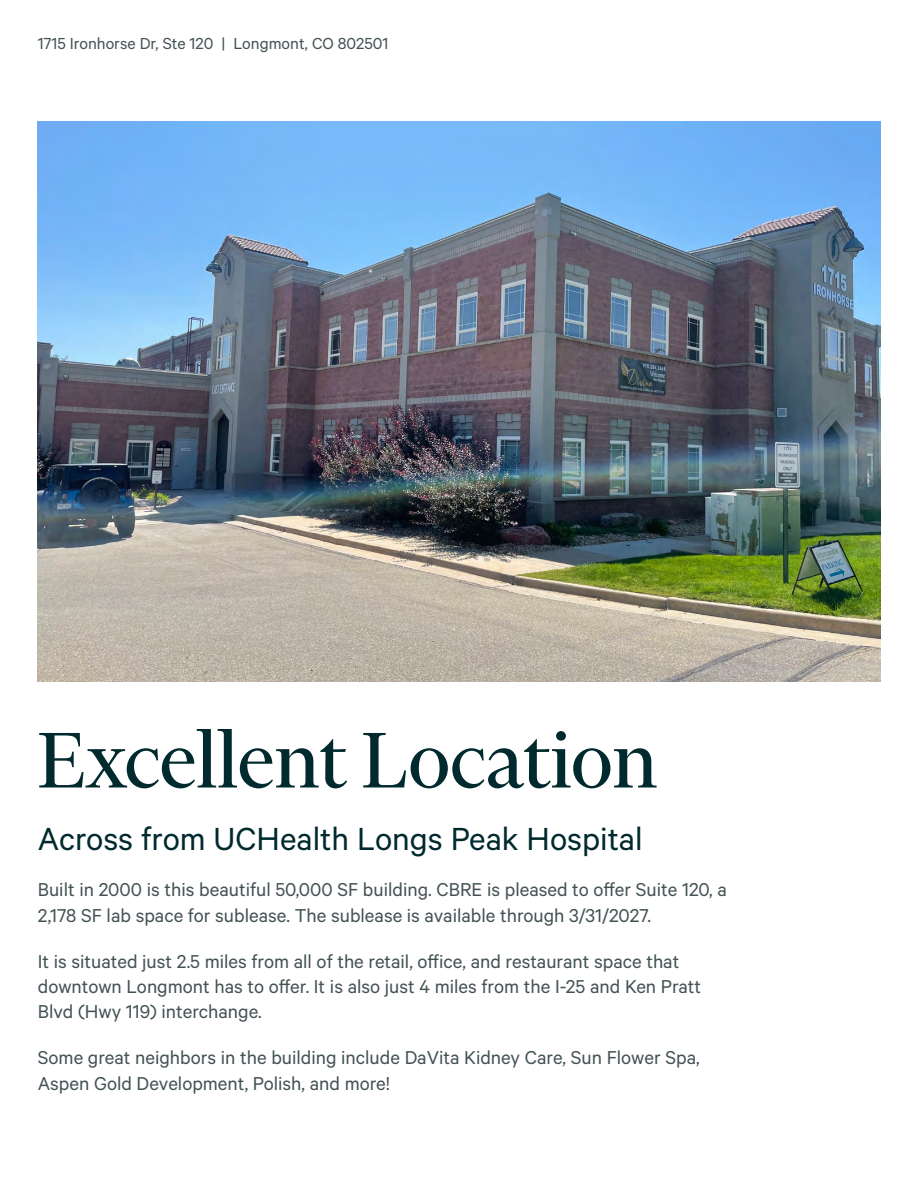
<style>
.page{position:relative;width:918px;height:1188px;background:#fff}
.page>*{position:absolute;margin:0;border:0;box-sizing:border-box;transform-origin:0 0}
.t1{font:90px "Financier Display";color:#002a2e}
.t2{font:36px "Calibre";color:#002a2e}
.t3{font:21px/25.5px "Calibre";color:#435254}
.t4{font:18px "Calibre";color:#435254}
</style>
<div class="page">
<img style="left:38px;top:122px;width:842px;height:560px">
<p class="t4" style="left:38px;top:33px;width:352px">1715 Ironhorse Dr, Ste 120 | Longmont, CO 802501</p>
<h1 class="t1" style="left:38px;top:713px;width:621px">Excellent Location</h1>
<h2 class="t2" style="left:38px;top:818px;width:606px">Across from UCHealth Longs Peak Hospital</h2>
<p class="t3" style="left:38px;top:876px;width:691px">Built in 2000 is this beautiful 50,000 SF building. CBRE is pleased to offer Suite 120, a<br>2,178 SF lab space for sublease. The sublease is available through 3/31/2027.</p>
<p class="t3" style="left:38px;top:947px;width:665px">It is situated just 2.5 miles from all of the retail, office, and restaurant space that downtown Longmont has to offer. It is also just 4 miles from the I-25 and Ken Pratt<br>Blvd (Hwy 119) interchange.</p>
<p class="t3" style="left:38px;top:1044px;width:663px">Some great neighbors in the building include DaVita Kidney Care, Sun Flower Spa,<br>Aspen Gold Development, Polish, and more!</p>
</div>
